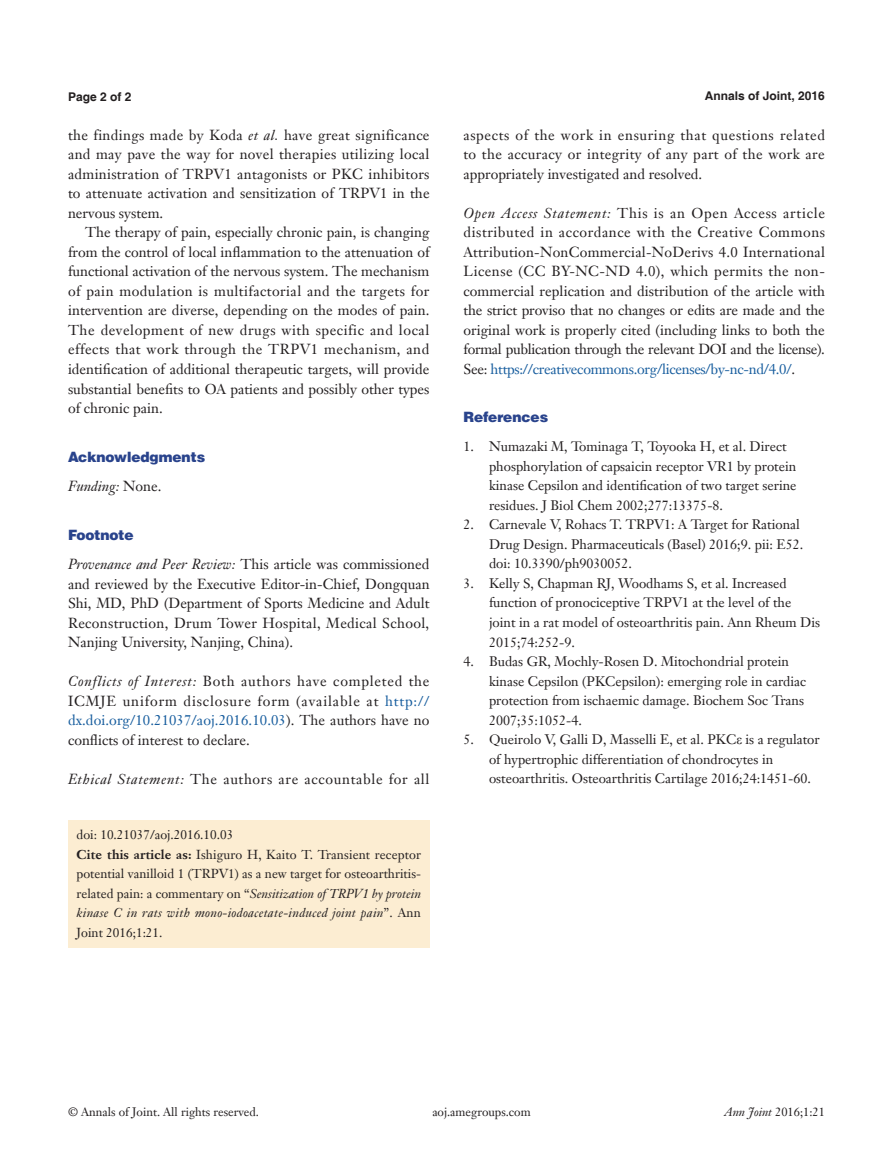
<style>
.page{position:relative;width:893px;height:1170px;background:#fff}
.page>*{position:absolute;margin:0;border:0;box-sizing:border-box;transform-origin:0 0}
.t1{font:14.25px/19.5px "Janson Text LT";color:#231f20;text-align:justify}
.t2{font:14.25px "Janson Text LT";letter-spacing:.045em;color:#231f20}
.一级标题-6_5{font:900 14.25px "Helvetica";color:#29438c}
.t3{font:italic 14.25px "Janson Text LT";color:#231f20}
.t4{font:13.5px/19.5px "Janson Text LT";color:#231f20}
.t5{font:12.75px/19.5px "Janson Text LT";color:#231f20;text-align:justify}
.t6{font:12px "Janson Text LT";color:#231f20}
.t7{font:700 12px "Helvetica";color:#231f20}
.s1{font-style:italic}
.s2{font-style:normal}
.s3{color:#175d9e}
.s4{font-weight:700}
.s5{font-family:"Times New Roman"}
</style>
<div class="page">
<div style="left:68px;top:819px;width:361px;height:128px;background:#fcedd2"></div>
<p class="t7" style="left:68px;top:89px;width:65px">Page 2 of 2</p>
<p class="t7" style="left:705px;top:88px;width:122px">Annals of Joint, 2016</p>
<p class="t1" style="left:68px;top:125px;width:363px">the findings made by Koda <span class="s1">et al.</span> have great significance and may pave the way for novel therapies utilizing local administration of TRPV1 antagonists or PKC inhibitors to attenuate activation and sensitization of TRPV1 in the nervous system.</p>
<p class="t1" style="left:68px;top:222px;width:363px;text-indent:17px">The therapy of pain, especially chronic pain, is changing from the control of local inflammation to the attenuation of functional activation of the nervous system. The mechanism of pain modulation is multifactorial and the targets for intervention are diverse, depending on the modes of pain.<br>The development of new drugs with specific and local effects that work through the TRPV1 mechanism, and identification of additional therapeutic targets, will provide substantial benefits to OA patients and possibly other types of chronic pain.</p>
<p class="一级标题-6_5" style="left:68px;top:447px;width:139px">Acknowledgments</p>
<p class="t3" style="left:68px;top:477px;width:95px">Funding: <span class="s2">None.</span></p>
<p class="一级标题-6_5" style="left:68px;top:525px;width:67px">Footnote</p>
<p class="t1" style="left:68px;top:554px;width:363px"><span class="s1">Provenance and Peer Review:</span> This article was commissioned and reviewed by the Executive Editor-in-Chief, Dongquan Shi, MD, PhD (Department of Sports Medicine and Adult Reconstruction, Drum Tower Hospital, Medical School, Nanjing University, Nanjing, China).</p>
<p class="t1" style="left:68px;top:671px;width:363px"><span class="s1">Conflicts of Interest:</span> Both authors have completed the ICMJE uniform disclosure form (available at <span class="s3">http:// dx.doi.org/10.21037/aoj.2016.10.03</span>). The authors have no conflicts of interest to declare.</p>
<p class="t2" style="left:68px;top:769px;width:363px"><span class="s1">Ethical Statement:</span> The authors are accountable for all</p>
<p class="t5" style="left:77px;top:825px;width:158px">doi: 10.21037/aoj.2016.10.03</p>
<p class="t5" style="left:77px;top:844px;width:346px"><span class="s4">Cite this article as:</span> Ishiguro H, Kaito T. Transient receptor potential vanilloid 1 (TRPV1) as a new target for osteoarthritis&shy;related pain: a commentary on “<span class="s1">Sensitization of TRPV1 by protein kinase C in rats with mono-iodoacetate-induced joint pain</span>”. Ann Joint 2016;1:21.</p>
<p class="t1" style="left:463px;top:125px;width:363px">aspects of the work in ensuring that questions related to the accuracy or integrity of any part of the work are appropriately investigated and resolved.</p>
<p class="t1" style="left:463px;top:203px;width:363px"><span class="s1">Open Access Statement:</span> This is an Open Access article distributed in accordance with the Creative Commons Attribution-NonCommercial-NoDerivs 4.0 International License (CC BY-NC-ND 4.0), which permits the non&shy;commercial replication and distribution of the article with the strict proviso that no changes or edits are made and the original work is properly cited (including links to both the formal publication through the relevant DOI and the license).<br>See: <span class="s3">https://creativecommons.org/licenses/by-nc-nd/4.0/</span>.</p>
<p class="一级标题-6_5" style="left:463px;top:408px;width:86px">References</p>
<p class="t4" style="left:489px;top:437px;width:309px;text-indent:-26px">1. Numazaki M, Tominaga T, Toyooka H, et al. Direct phosphorylation of capsaicin receptor VR1 by protein kinase Cepsilon and identification of two target serine residues. J Biol Chem 2002;277:13375-8.</p>
<p class="t4" style="left:489px;top:515px;width:316px;text-indent:-26px">2. Carnevale V, Rohacs T. TRPV1: A Target for Rational<br>Drug Design. Pharmaceuticals (Basel) 2016;9. pii: E52. doi: 10.3390/ph9030052.</p>
<p class="t4" style="left:489px;top:573px;width:333px;text-indent:-26px">3. Kelly S, Chapman RJ, Woodhams S, et al. Increased function of pronociceptive TRPV1 at the level of the joint in a rat model of osteoarthritis pain. Ann Rheum Dis 2015;74:252-9.</p>
<p class="t4" style="left:489px;top:651px;width:319px;text-indent:-26px">4. Budas GR, Mochly-Rosen D. Mitochondrial protein kinase Cepsilon (PKCepsilon): emerging role in cardiac protection from ischaemic damage. Biochem Soc Trans 2007;35:1052-4.</p>
<p class="t4" style="left:489px;top:729px;width:332px;text-indent:-26px">5. Queirolo V, Galli D, Masselli E, et al. PKC<span class="s5">ε</span> is a regulator of hypertrophic differentiation of chondrocytes in osteoarthritis. Osteoarthritis Cartilage 2016;24:1451-60.</p>
<p class="t6" style="left:68px;top:1104px;width:192px">© Annals of Joint. All rights reserved.</p>
<p class="t6" style="left:432px;top:1104px;width:100px">aoj.amegroups.com</p>
<p class="t6" style="left:724px;top:1104px;width:102px"><span class="s1">Ann Joint</span> 2016;1:21</p>
</div>
